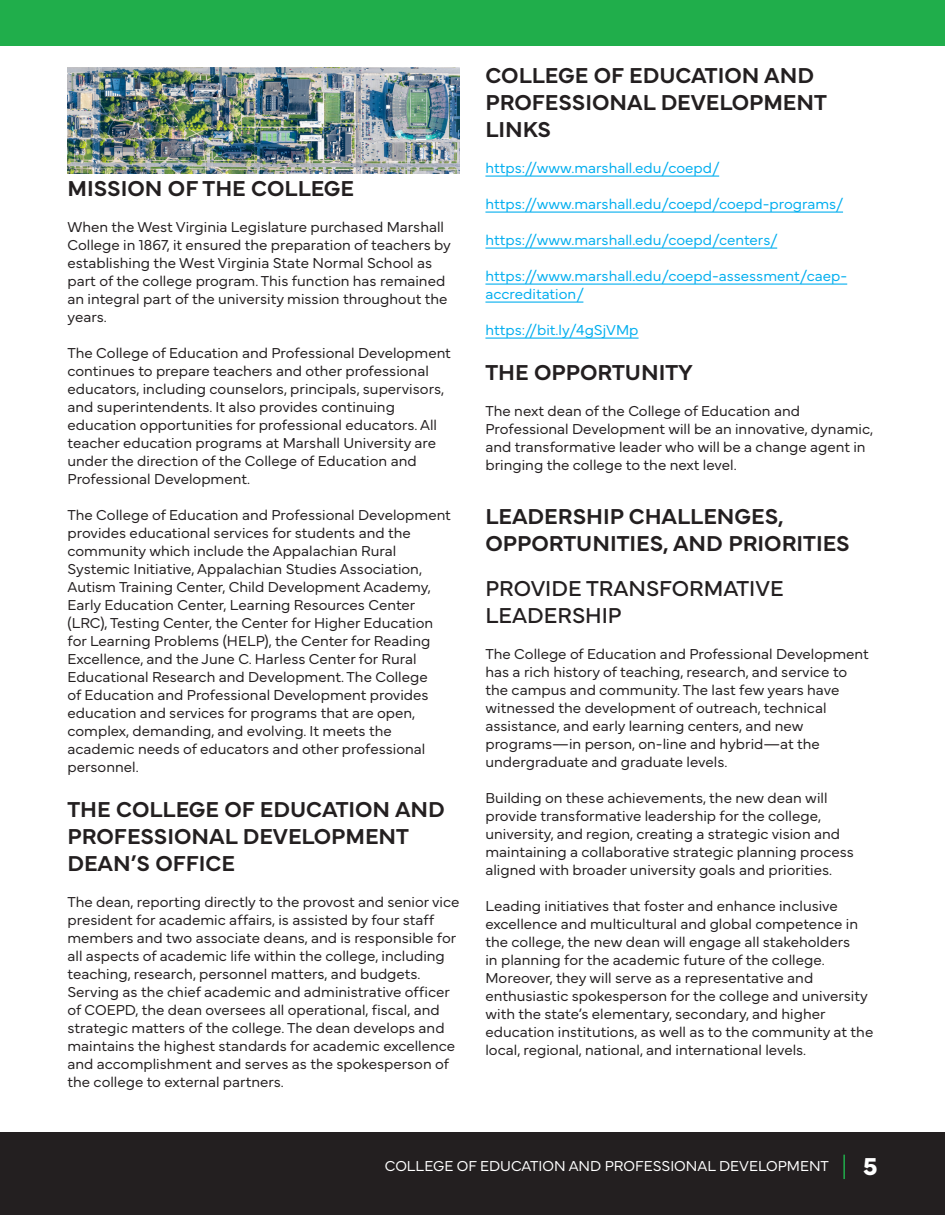
<style>
.page{position:relative;width:945px;height:1215px;background:#fff}
.page>*{position:absolute;margin:0;border:0;box-sizing:border-box;transform-origin:0 0}
.t1{font:700 25.5px "Mundial";color:#fff}
.t2{font:600 22.5px/27px "Mundial";color:#231f20}
.t3{font:22.5px/27px "Mundial";color:#231f20}
.t4{font:300 15px/18px "Mundial";color:#231f20}
.t5{font:300 15px/18px "Mundial";color:#00aeef}
.t6{font:300 15px "Mundial";color:#fff}
</style>
<div class="page">
<div style="left:0;top:0;width:945px;height:46px;background:#20ae4b"></div>
<div style="left:0;top:1132px;width:945px;height:83px;background:#231f20"></div>
<hr style="left:843px;top:1155px;width:2px;height:24px;background:#20ae4b">
<hr style="left:485px;top:176px;width:234px;height:1px;background:#00aeef">
<hr style="left:485px;top:212px;width:358px;height:1px;background:#00aeef">
<hr style="left:485px;top:248px;width:292px;height:1px;background:#00aeef">
<hr style="left:485px;top:284px;width:362px;height:1px;background:#00aeef">
<hr style="left:485px;top:302px;width:98px;height:1px;background:#00aeef">
<hr style="left:485px;top:338px;width:154px;height:1px;background:#00aeef">
<img style="left:68px;top:68px;width:392px;height:105px">
<p class="t2" style="left:68px;top:173px;width:288px">MISSION OF THE COLLEGE</p>
<p class="t4" style="left:68px;top:217px;width:385px">When the West Virginia Legislature purchased Marshall College in 1867, it ensured the preparation of teachers by establishing the West Virginia State Normal School as part of the college program. This function has remained an integral part of the university mission throughout the years.</p>
<p class="t4" style="left:68px;top:343px;width:385px">The College of Education and Professional Development continues to prepare teachers and other professional educators, including counselors, principals, supervisors, and superintendents. It also provides continuing education opportunities for professional educators. All teacher education programs at Marshall University are under the direction of the College of Education and Professional Development.</p>
<p class="t4" style="left:68px;top:505px;width:385px">The College of Education and Professional Development provides educational services for students and the community which include the Appalachian Rural Systemic Initiative, Appalachian Studies Association, Autism Training Center, Child Development Academy, Early Education Center, Learning Resources Center (LRC), Testing Center, the Center for Higher Education for Learning Problems (HELP), the Center for Reading Excellence, and the June C. Harless Center for Rural Educational Research and Development. The College<br>of Education and Professional Development provides education and services for programs that are open, complex, demanding, and evolving. It meets the academic needs of educators and other professional personnel.</p>
<p class="t2" style="left:68px;top:794px;width:379px">THE COLLEGE OF EDUCATION AND<br>PROFESSIONAL DEVELOPMENT<br>DEAN’S OFFICE</p>
<p class="t4" style="left:68px;top:892px;width:394px">The dean, reporting directly to the provost and senior vice president for academic affairs, is assisted by four staff members and two associate deans, and is responsible for all aspects of academic life within the college, including teaching, research, personnel matters, and budgets.<br>Serving as the chief academic and administrative officer of COEPD, the dean oversees all operational, fiscal, and strategic matters of the college. The dean develops and maintains the highest standards for academic excellence and accomplishment and serves as the spokesperson of the college to external partners.</p>
<p class="t2" style="left:485px;top:60px;width:343px">COLLEGE OF EDUCATION AND<br>PROFESSIONAL DEVELOPMENT<br>LINKS</p>
<p class="t5" style="left:485px;top:157px;width:236px">https://www.marshall.edu/coepd/</p>
<p class="t5" style="left:485px;top:193px;width:360px">https://www.marshall.edu/coepd/coepd-programs/</p>
<p class="t5" style="left:485px;top:229px;width:294px">https://www.marshall.edu/coepd/centers/</p>
<p class="t5" style="left:485px;top:265px;width:363px">https://www.marshall.edu/coepd-assessment/caep&shy;accreditation/</p>
<p class="t5" style="left:485px;top:319px;width:155px">https://bit.ly/4gSjVMp</p>
<p class="t2" style="left:485px;top:357px;width:209px">THE OPPORTUNITY</p>
<p class="t4" style="left:485px;top:400px;width:389px">The next dean of the College of Education and<br>Professional Development will be an innovative, dynamic, and transformative leader who will be a change agent in</p>
<p class="t4" style="left:485px;top:454px;width:253px">bringing the college to the next level.</p>
<p class="t2" style="left:485px;top:501px;width:366px">LEADERSHIP CHALLENGES,<br>OPPORTUNITIES, AND PRIORITIES</p>
<p class="t3" style="left:485px;top:573px;width:300px">PROVIDE TRANSFORMATIVE<br>LEADERSHIP</p>
<p class="t4" style="left:485px;top:643px;width:385px">The College of Education and Professional Development has a rich history of teaching, research, and service to the campus and community. The last few years have witnessed the development of outreach, technical assistance, and early learning centers, and new programs—in person, on-line and hybrid—at the undergraduate and graduate levels.</p>
<p class="t4" style="left:485px;top:787px;width:370px">Building on these achievements, the new dean will provide transformative leadership for the college, university, and region, creating a strategic vision and maintaining a collaborative strategic planning process aligned with broader university goals and priorities.</p>
<p class="t4" style="left:485px;top:895px;width:389px">Leading initiatives that foster and enhance inclusive excellence and multicultural and global competence in the college, the new dean will engage all stakeholders<br>in planning for the academic future of the college.<br>Moreover, they will serve as a representative and enthusiastic spokesperson for the college and university with the state’s elementary, secondary, and higher education institutions, as well as to the community at the local, regional, national, and international levels.</p>
<p class="t6" style="left:385px;top:1154px;width:446px">COLLEGE OF EDUCATION AND PROFESSIONAL DEVELOPMENT</p>
<h1 class="t1" style="left:863px;top:1147px;width:16px">5</h1>
</div>
